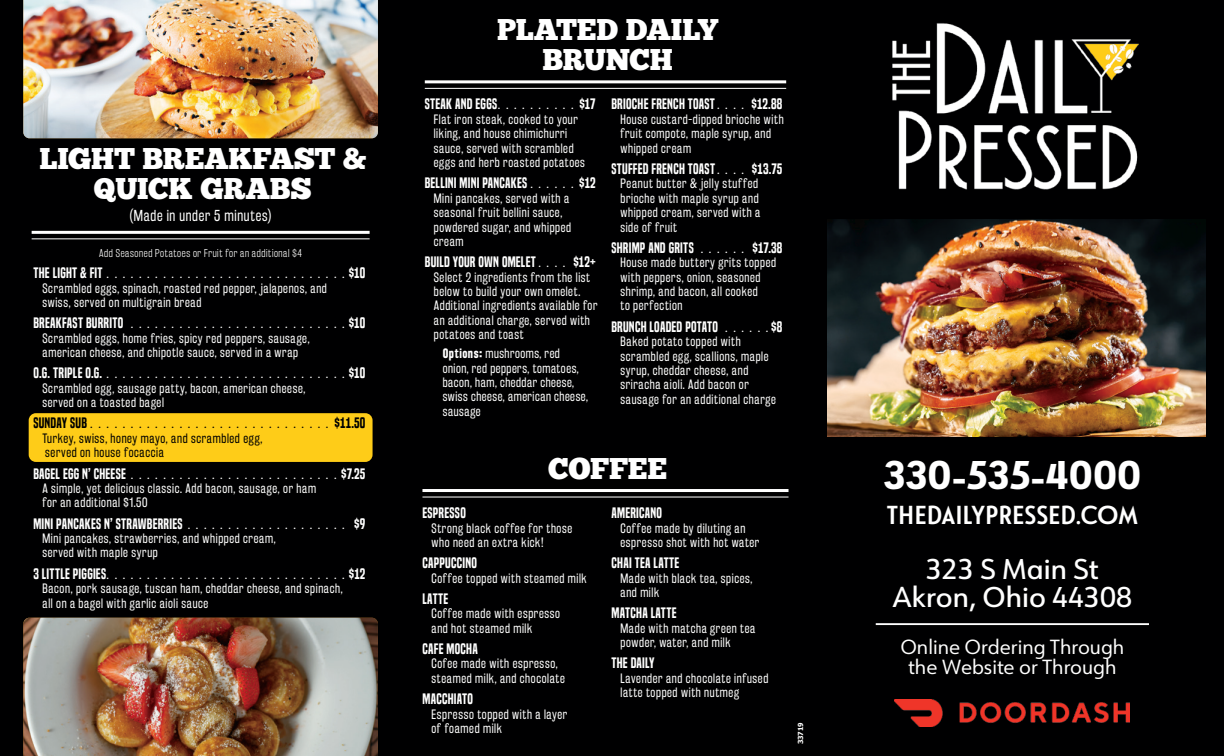
<style>
.page{position:relative;width:1224px;height:756px;background:#000001}
.page>*{position:absolute;margin:0;border:0;box-sizing:border-box;transform-origin:0 0}
.t1{font:900 40px "Le Havre";color:#fff}
.t2{font:30px/30px "Chunk Five";letter-spacing:-.01em;color:#fff;text-align:center}
.t3{font:500 28px/28px "URW Form";color:#fff;text-align:center}
.t4{font:700 26px "Le Havre";letter-spacing:.02em;color:#fff}
.t5{font:20px/20px "URW Form";color:#fff;text-align:center}
.t6{font:14px "Built Titling Sb";letter-spacing:.015em;color:#fff}
.t7{font:14px "Rakesly Bk";letter-spacing:.05em;color:#fff}
.t8{font:12px/14.4px "Rakesly Bk";letter-spacing:.05em;color:#fff}
.t9{font:12px "Poppins";color:#fff}
.t10{font:12px/14.4px "Rakesly Bk";letter-spacing:.05em;color:#000001}
.t11{font:12px "Poppins";color:#000001}
.t12{font:10px "Rakesly Lt";letter-spacing:.06em;color:#fff}
.t13{font:700 7px "Tahoma";color:#fff}
.s1{font-family:"Built Titling Sb";font-size:14px}
.s2{font-family:"Poppins";font-size:12px}
.s3{font-family:"Rakesly Rg";font-weight:700}
</style>
<div class="page">
<img style="left:892px;top:23px;width:246px;height:167px">
<img style="left:895px;top:699px;width:235px;height:27px">
<hr style="left:876px;top:623px;width:273px;height:2px;background:#fff">
<img style="left:828px;top:219px;width:378px;height:217px">
<img style="left:23px;top:0;width:355px;height:138px">
<img style="left:23px;top:618px;width:355px;height:138px">
<hr style="left:32px;top:231px;width:338px;height:3px;background:#fff">
<hr style="left:32px;top:238px;width:338px;height:1px;background:#fff">
<div style="left:29px;top:413px;width:344px;height:49px;background:#fecc18;border-radius:7px"></div>
<hr style="left:425px;top:80px;width:361px;height:3px;background:#fff">
<hr style="left:425px;top:88px;width:361px;height:1px;background:#fff">
<hr style="left:422px;top:489px;width:367px;height:3px;background:#fff">
<hr style="left:422px;top:497px;width:367px;height:1px;background:#fff">
<h2 class="t2" style="left:40px;top:145px;width:328px">LIGHT BREAKFAST &amp;<br>QUICK GRABS</h2>
<p class="t7" style="left:129px;top:207px;width:144px">(Made in under 5 minutes)</p>
<p class="t12" style="left:99px;top:248px;width:204px">Add Seasoned Potatoes or Fruit for an additional $4</p>
<p class="t9" style="left:33px;top:267px;width:334px"><span class="s1">THE LIGHT &amp; FIT</span> . . . . . . . . . . . . . . . . . . . . . . . . . . . . . <span class="s1">$10</span></p>
<p class="t8" style="left:42px;top:281px;width:286px">Scrambled eggs, spinach, roasted red pepper, jalapenos, and swiss, served on multigrain bread</p>
<p class="t9" style="left:33px;top:317px;width:334px"><span class="s1">BREAKFAST BURRITO</span> . . . . . . . . . . . . . . . . . . . . . . . . . . <span class="s1">$10</span></p>
<p class="t8" style="left:42px;top:331px;width:269px">Scrambled eggs, home fries, spicy red peppers, sausage, american cheese, and chipotle sauce, served in a wrap</p>
<p class="t9" style="left:33px;top:367px;width:334px"><span class="s1">O.G. TRIPLE O.G.</span> . . . . . . . . . . . . . . . . . . . . . . . . . . . . . <span class="s1">$10</span></p>
<p class="t8" style="left:42px;top:381px;width:264px">Scrambled egg, sausage patty, bacon, american cheese, served on a toasted bagel</p>
<p class="t11" style="left:33px;top:417px;width:333px"><span class="s1">SUNDAY SUB</span> . . . . . . . . . . . . . . . . . . . . . . . . . . . . . . <span class="s1">$11.50</span></p>
<p class="t10" style="left:42px;top:431px;width:221px">Turkey, swiss, honey mayo, and scrambled egg, served on house focaccia</p>
<p class="t9" style="left:33px;top:467px;width:333px"><span class="s1">BAGEL EGG N’ CHEESE</span> . . . . . . . . . . . . . . . . . . . . . . . . . <span class="s1">$7.25</span></p>
<p class="t8" style="left:42px;top:481px;width:275px">A simple, yet delicious classic. Add bacon, sausage, or ham for an additional $1.50</p>
<p class="t6" style="left:33px;top:515px;width:333px">MINI PANCAKES N’ STRAWBERRIES <span class="s2">. . . . . . . . . . . . . . . . . . . .</span> $9</p>
<p class="t8" style="left:42px;top:531px;width:235px">Mini pancakes, strawberries, and whipped cream, served with maple syrup</p>
<p class="t9" style="left:33px;top:568px;width:334px"><span class="s1">3 LITTLE PIGGIES</span> . . . . . . . . . . . . . . . . . . . . . . . . . . . . . <span class="s1">$12</span></p>
<p class="t8" style="left:42px;top:581px;width:302px">Bacon, pork sausage, tuscan ham, cheddar cheese, and spinach, all on a bagel with garlic aioli sauce</p>
<h2 class="t2" style="left:497px;top:16px;width:223px">PLATED DAILY<br>BRUNCH</h2>
<p class="t6" style="left:425px;top:96px;width:172px">STEAK AND EGGS <span class="s2">. . . . . . . . . .</span> $17</p>
<p class="t8" style="left:434px;top:112px;width:153px">Flat iron steak, cooked to your liking, and house chimichurri sauce, served with scrambled eggs and herb roasted potatoes</p>
<p class="t6" style="left:425px;top:175px;width:173px">BELLINI MINI PANCAKES <span class="s2">. . . . .</span> $12</p>
<p class="t8" style="left:434px;top:191px;width:139px">Mini pancakes, served with a seasonal fruit bellini sauce, powdered sugar, and whipped cream</p>
<p class="t6" style="left:425px;top:254px;width:173px">BUILD YOUR OWN OMELET <span class="s2">. . .</span> $12+</p>
<p class="t8" style="left:434px;top:270px;width:165px">Select 2 ingredients from the list below to build your own omelet.<br>Additional ingredients available for an additional charge, served with potatoes and toast</p>
<p class="t8" style="left:443px;top:346px;width:147px"><span class="s3">Options:</span> mushrooms, red onion, red peppers, tomatoes, bacon, ham, cheddar cheese, swiss cheese, american cheese, sausage</p>
<p class="t6" style="left:611px;top:96px;width:173px">BRIOCHE FRENCH TOAST <span class="s2">. . . .</span> $12.88</p>
<p class="t8" style="left:620px;top:112px;width:165px">House custard-dipped brioche with fruit compote, maple syrup, and whipped cream</p>
<p class="t6" style="left:611px;top:161px;width:172px">STUFFED FRENCH TOAST <span class="s2">. . . .</span> $13.75</p>
<p class="t8" style="left:620px;top:176px;width:141px">Peanut butter &amp; jelly stuffed brioche with maple syrup and whipped cream, served with a side of fruit</p>
<p class="t6" style="left:611px;top:239px;width:172px">SHRIMP AND GRITS <span class="s2">. . . . . .</span> $17.38</p>
<p class="t8" style="left:620px;top:255px;width:157px">House made buttery grits topped with peppers, onion, seasoned shrimp, and bacon, all cooked<br>to perfection</p>
<p class="t6" style="left:611px;top:318px;width:172px">BRUNCH LOADED POTATO <span class="s2">. . . . .</span> $8</p>
<p class="t8" style="left:620px;top:334px;width:157px">Baked potato topped with scrambled egg, scallions, maple syrup, cheddar cheese, and sriracha aioli. Add bacon or sausage for an additional charge</p>
<h2 class="t2" style="left:548px;top:455px;width:120px">COFFEE</h2>
<p class="t6" style="left:422px;top:505px;width:45px">ESPRESSO</p>
<p class="t8" style="left:431px;top:521px;width:142px">Strong black coffee for those who need an extra kick!</p>
<p class="t6" style="left:422px;top:555px;width:56px">CAPPUCCINO</p>
<p class="t8" style="left:431px;top:571px;width:157px">Coffee topped with steamed milk</p>
<p class="t6" style="left:422px;top:590px;width:27px">LATTE</p>
<p class="t8" style="left:431px;top:606px;width:130px">Coffee made with espresso and hot steamed milk</p>
<p class="t6" style="left:422px;top:641px;width:57px">CAFE MOCHA</p>
<p class="t8" style="left:431px;top:657px;width:135px">Cofee made with espresso, steamed milk, and chocolate</p>
<p class="t6" style="left:422px;top:691px;width:52px">MACCHIATO</p>
<p class="t8" style="left:431px;top:707px;width:137px">Espresso topped with a layer of foamed milk</p>
<p class="t6" style="left:611px;top:505px;width:52px">AMERICANO</p>
<p class="t8" style="left:620px;top:521px;width:140px">Coffee made by diluting an espresso shot with hot water</p>
<p class="t6" style="left:611px;top:555px;width:69px">CHAI TEA LATTE</p>
<p class="t8" style="left:620px;top:571px;width:133px">Made with black tea, spices, and milk</p>
<p class="t6" style="left:611px;top:605px;width:67px">MATCHA LATTE</p>
<p class="t8" style="left:620px;top:621px;width:136px">Made with matcha green tea powder, water, and milk</p>
<p class="t6" style="left:611px;top:655px;width:45px">THE DAILY</p>
<p class="t8" style="left:620px;top:671px;width:149px">Lavender and chocolate infused latte topped with nutmeg</p>
<p class="t13" style="left:796px;top:744px;width:24px;rotate:-90deg">33719</p>
<h1 class="t1" style="left:883px;top:450px;width:259px">330-535-4000</h1>
<h3 class="t4" style="left:887px;top:499px;width:253px">THEDAILYPRESSED.COM</h3>
<h3 class="t3" style="left:892px;top:554px;width:241px">323 S Main St<br>Akron, Ohio 44308</h3>
<h3 class="t5" style="left:900px;top:637px;width:226px">Online Ordering Through the Website or Through</h3>
</div>
